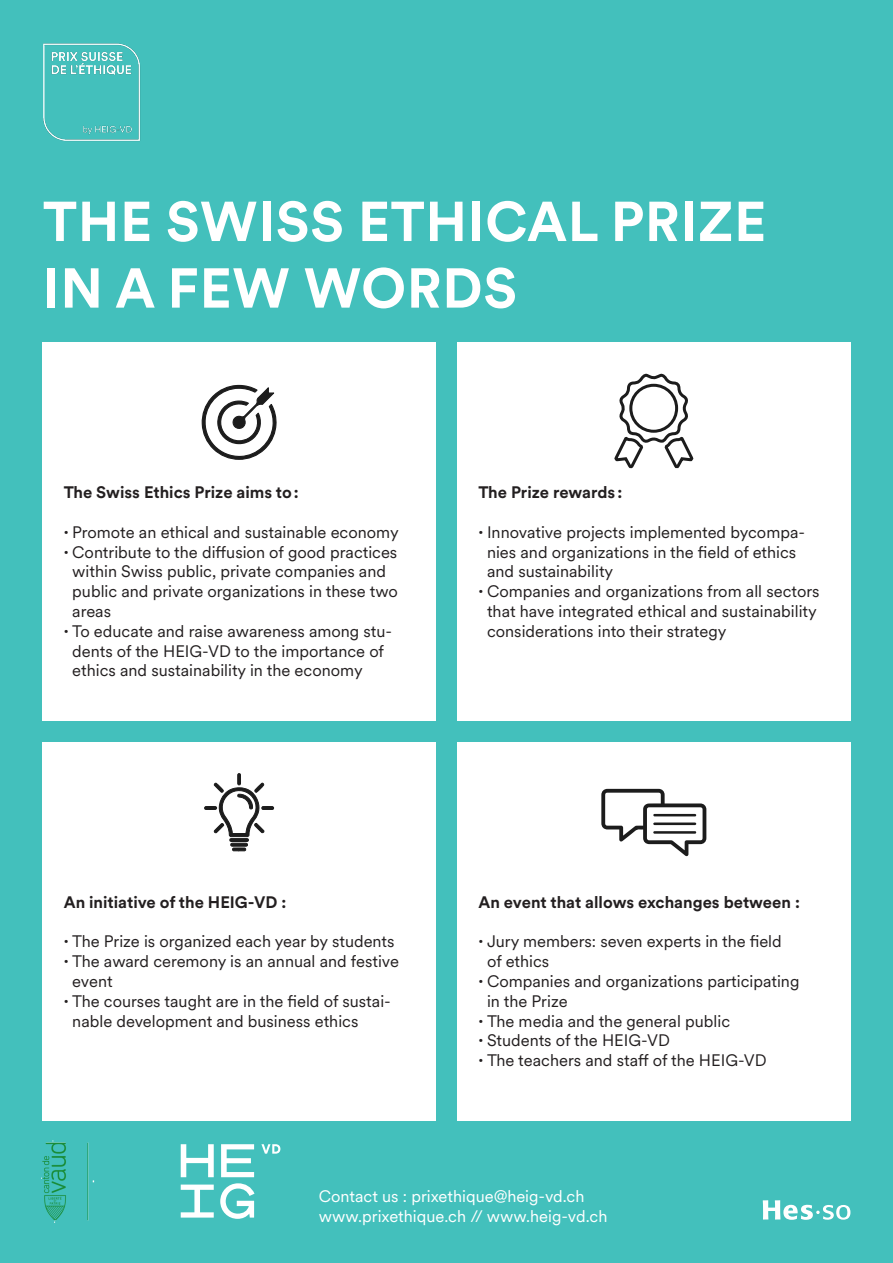
<style>
.page{position:relative;width:893px;height:1263px;background:#43c0bc}
.page>*{position:absolute;margin:0;border:0;box-sizing:border-box;transform-origin:0 0}
.t1{font:700 55.5px/66.6px "Circular XXTT";letter-spacing:.01em;color:#fff}
.t2{font:16.5px "Circular XX";color:#231f20}
.t3{font:700 16.5px "Circular XX";color:#231f20}
.t4{font:16.5px/19.8px "Circular XX";color:#fff}
.s1{font-weight:700;font-size:18px}
</style>
<div class="page">
<div style="left:43px;top:342px;width:393px;height:379px;background:#fff"></div>
<div style="left:43px;top:742px;width:393px;height:378px;background:#fff"></div>
<div style="left:457px;top:342px;width:393px;height:379px;background:#fff"></div>
<div style="left:457px;top:742px;width:393px;height:378px;background:#fff"></div>
<svg style="left:601px;top:789px;width:105px;height:67px"></svg>
<svg style="left:204px;top:773px;width:70px;height:79px"></svg>
<svg style="left:614px;top:373px;width:80px;height:96px"></svg>
<svg style="left:202px;top:384px;width:75px;height:76px"></svg>
<img style="left:42px;top:1141px;width:53px;height:81px">
<svg style="left:221px;top:1144px;width:33px;height:33px"></svg>
<svg style="left:181px;top:1144px;width:33px;height:33px"></svg>
<svg style="left:181px;top:1184px;width:33px;height:33px"></svg>
<svg style="left:261px;top:1144px;width:19px;height:10px"></svg>
<svg style="left:220px;top:1183px;width:34px;height:36px"></svg>
<img style="left:43px;top:43px;width:98px;height:98px">
<svg style="left:763px;top:1200px;width:87px;height:20px"></svg>
<h1 class="t1" style="left:43px;top:186px;width:725px">THE SWISS ETHICAL PRIZE<br>IN A FEW WORDS</h1>
<p class="t3" style="left:64px;top:481px;width:236px">The Swiss Ethics Prize aims to:</p>
<p class="t2" style="left:64px;top:521px;width:336px"><span class="s1">·</span> Promote an ethical and sustainable economy</p>
<p class="t2" style="left:64px;top:541px;width:335px"><span class="s1">·</span> Contribute to the diffusion of good practices</p>
<p class="t2" style="left:72px;top:560px;width:315px">within Swiss public, private companies and</p>
<p class="t2" style="left:72px;top:580px;width:327px">public and private organizations in these two</p>
<p class="t2" style="left:72px;top:600px;width:40px">areas</p>
<p class="t2" style="left:64px;top:620px;width:330px"><span class="s1">·</span> To educate and raise awareness among stu-</p>
<p class="t2" style="left:72px;top:640px;width:313px">dents of the HEIG-VD to the importance of</p>
<p class="t2" style="left:72px;top:659px;width:292px">ethics and sustainability in the economy</p>
<p class="t3" style="left:478px;top:481px;width:145px">The Prize rewards :</p>
<p class="t2" style="left:478px;top:521px;width:328px"><span class="s1">·</span> Innovative projects implemented bycompa-</p>
<p class="t2" style="left:487px;top:541px;width:311px">nies and organizations in the field of ethics</p>
<p class="t2" style="left:487px;top:560px;width:128px">and sustainability</p>
<p class="t2" style="left:478px;top:580px;width:343px"><span class="s1">·</span> Companies and organizations from all sectors</p>
<p class="t2" style="left:487px;top:600px;width:331px">that have integrated ethical and sustainability</p>
<p class="t2" style="left:487px;top:620px;width:241px">considerations into their strategy</p>
<p class="t3" style="left:64px;top:891px;width:224px">An initiative of the HEIG-VD :</p>
<p class="t2" style="left:64px;top:930px;width:332px"><span class="s1">·</span> The Prize is organized each year by students</p>
<p class="t2" style="left:64px;top:950px;width:337px"><span class="s1">·</span> The award ceremony is an annual and festive</p>
<p class="t2" style="left:72px;top:970px;width:42px">event</p>
<p class="t2" style="left:64px;top:990px;width:329px"><span class="s1">·</span> The courses taught are in the field of sustai-</p>
<p class="t2" style="left:72px;top:1010px;width:288px">nable development and business ethics</p>
<p class="t3" style="left:478px;top:891px;width:323px">An event that allows exchanges between :</p>
<p class="t2" style="left:478px;top:930px;width:305px"><span class="s1">·</span> Jury members: seven experts in the field</p>
<p class="t2" style="left:487px;top:950px;width:64px">of ethics</p>
<p class="t2" style="left:478px;top:970px;width:322px"><span class="s1">·</span> Companies and organizations participating</p>
<p class="t2" style="left:487px;top:990px;width:82px">in the Prize</p>
<p class="t2" style="left:478px;top:1010px;width:253px"><span class="s1">·</span> The media and the general public</p>
<p class="t2" style="left:478px;top:1029px;width:193px"><span class="s1">·</span> Students of the HEIG-VD</p>
<p class="t2" style="left:478px;top:1049px;width:290px"><span class="s1">·</span> The teachers and staff of the HEIG-VD</p>
<p class="t4" style="left:319px;top:1186px;width:290px">Contact us : prixethique@heig-vd.ch www.prixethique.ch // www.heig-vd.ch</p>
</div>
